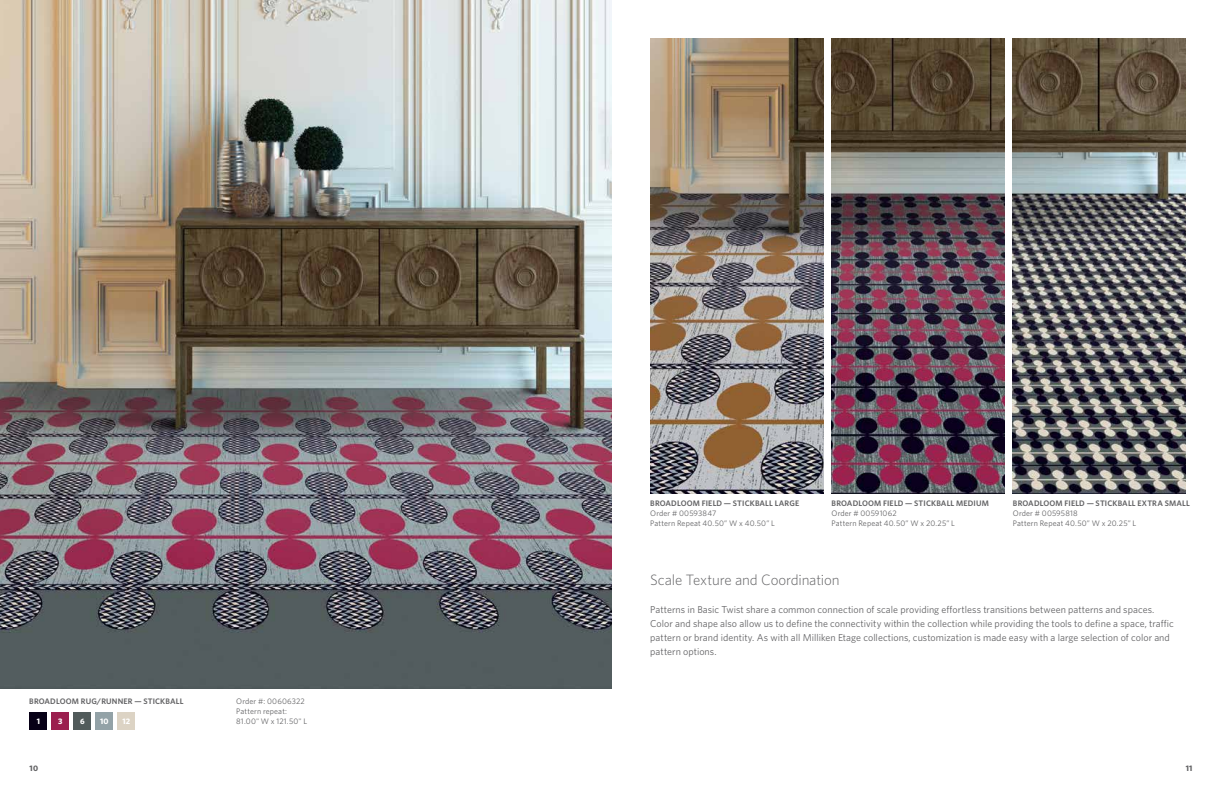
<style>
.page{position:relative;width:1224px;height:792px;background:#fff}
.page>*{position:absolute;margin:0;border:0;box-sizing:border-box;transform-origin:0 0}
.t1{font:300 15px "Whitney";letter-spacing:-.01em;color:#636365}
.t2{font:10px/14px "Whitney";letter-spacing:.005em;color:#636365}
.t3{font:8px/10px "Whitney";letter-spacing:.02em;color:#636365}
.t4{font:600 8px "Whitney";letter-spacing:.015em;color:#636365}
.t5{font:700 8px "Whitney";color:#fff}
.t6{font:700 8px "Whitney";color:#636365}
</style>
<div class="page">
<img style="left:0;top:0;width:612px;height:688px">
<img style="left:650px;top:38px;width:173px;height:456px">
<img style="left:832px;top:38px;width:172px;height:456px">
<img style="left:1013px;top:38px;width:173px;height:456px">
<div style="left:30px;top:712px;width:17px;height:17px;background:#070016"></div>
<div style="left:52px;top:712px;width:17px;height:17px;background:#9b1e4e"></div>
<div style="left:74px;top:712px;width:17px;height:17px;background:#515b5b"></div>
<div style="left:96px;top:712px;width:17px;height:17px;background:#93a2a7"></div>
<div style="left:118px;top:712px;width:17px;height:18px;background:#dcd3c4"></div>
<p class="t4" style="left:29px;top:696px;width:156px">BROADLOOM RUG/RUNNER — STICKBALL</p>
<p class="t3" style="left:236px;top:696px;width:72px">Order #: 00606322<br>Pattern repeat:<br>81.00" W x 121.50" L</p>
<p class="t5" style="left:37px;top:716px;width:5px">1</p>
<p class="t5" style="left:58px;top:716px;width:6px">3</p>
<p class="t5" style="left:80px;top:716px;width:6px">6</p>
<p class="t5" style="left:100px;top:716px;width:10px">10</p>
<p class="t5" style="left:123px;top:716px;width:9px">12</p>
<p class="t6" style="left:30px;top:763px;width:10px">10</p>
<p class="t4" style="left:650px;top:498px;width:151px">BROADLOOM FIELD — STICKBALL LARGE</p>
<p class="t3" style="left:650px;top:508px;width:126px">Order # 00593847<br>Pattern Repeat 40.50” W x 40.50” L</p>
<p class="t4" style="left:832px;top:498px;width:159px">BROADLOOM FIELD — STICKBALL MEDIUM</p>
<p class="t3" style="left:832px;top:508px;width:125px">Order # 00591062<br>Pattern Repeat 40.50” W x 20.25” L</p>
<p class="t4" style="left:1013px;top:498px;width:178px">BROADLOOM FIELD — STICKBALL EXTRA SMALL</p>
<p class="t3" style="left:1013px;top:508px;width:125px">Order # 00595818<br>Pattern Repeat 40.50” W x 20.25” L</p>
<h1 class="t1" style="left:650px;top:570px;width:191px">Scale Texture and Coordination</h1>
<p class="t2" style="left:650px;top:602px;width:525px">Patterns in Basic Twist share a common connection of scale providing effortless transitions between patterns and spaces.<br>Color and shape also allow us to define the connectivity within the collection while providing the tools to define a space, traffic pattern or brand identity. As with all Milliken Etage collections, customization is made easy with a large selection of color and pattern options.</p>
<p class="t6" style="left:1186px;top:763px;width:8px">11</p>
</div>
